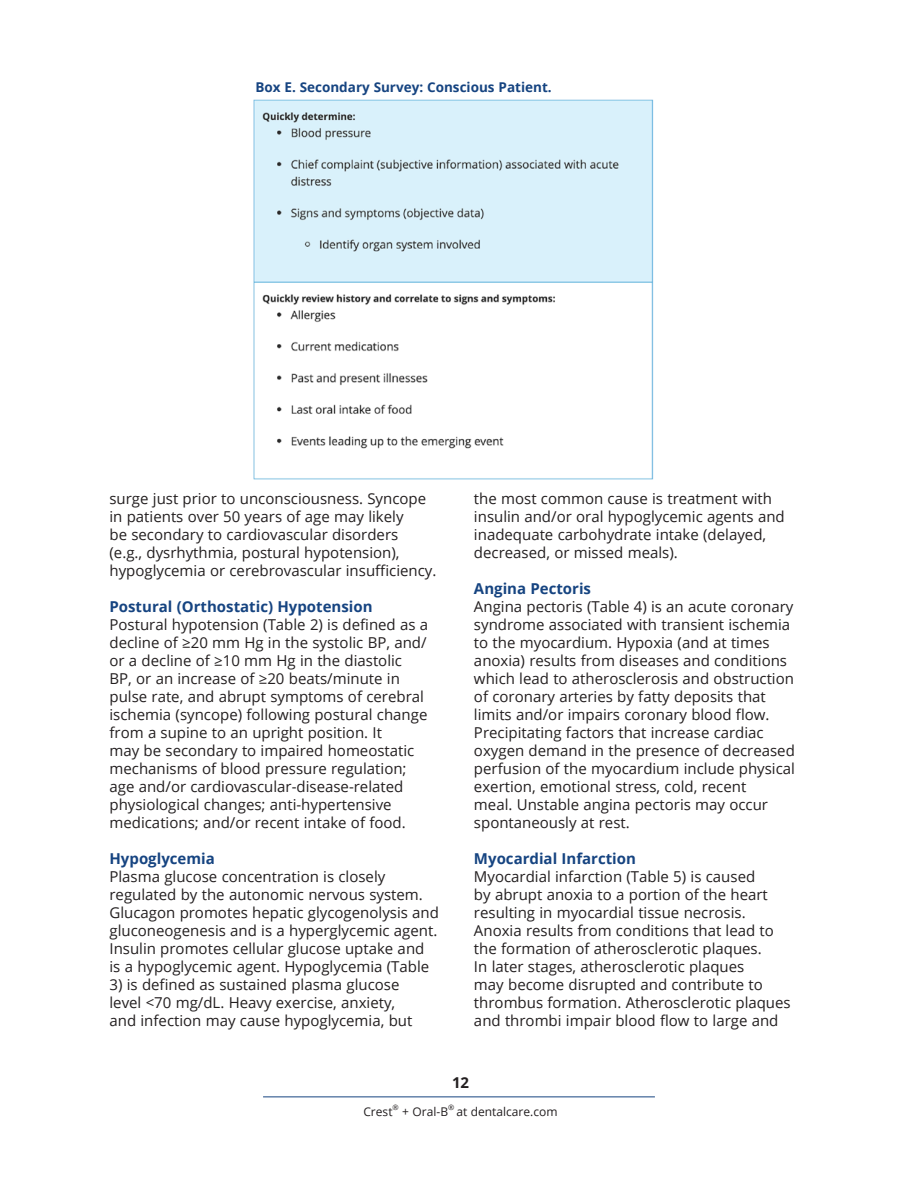
<style>
.page{position:relative;width:918px;height:1188px;background:#fff}
.page>*{position:absolute;margin:0;border:0;box-sizing:border-box;transform-origin:0 0}
.Main_Body{font:15px/18px "Open Sans";color:#231f20}
.Main_Body-2{font:700 15px "Open Sans";color:#164481}
.t1{font:700 15px "Open Sans";color:#231f20}
.Figure{font:700 13.5px "Open Sans";color:#164481}
.t2{font:12px "Open Sans";color:#231f20}
.t3{font:7.5px "Open Sans";color:#231f20}
</style>
<div class="page">
<hr style="left:263px;top:1096px;width:392px;height:1px;background:#164481">
<img style="left:253px;top:99px;width:401px;height:381px">
<p class="Figure" style="left:255px;top:77px;width:298px">Box E. Secondary Survey: Conscious Patient.</p>
<p class="Main_Body" style="left:109px;top:489px;width:328px">surge just prior to unconsciousness. Syncope in patients over 50 years of age may likely<br>be secondary to cardiovascular disorders<br>(e.g., dysrhythmia, postural hypotension), hypoglycemia or cerebrovascular insufficiency.</p>
<p class="Main_Body-2" style="left:109px;top:596px;width:265px">Postural (Orthostatic) Hypotension</p>
<p class="Main_Body" style="left:109px;top:615px;width:320px">Postural hypotension (Table 2) is defined as a decline of ≥20 mm Hg in the systolic BP, and/ or a decline of ≥10 mm Hg in the diastolic BP, or an increase of ≥20 beats/minute in pulse rate, and abrupt symptoms of cerebral ischemia (syncope) following postural change from a supine to an upright position. It<br>may be secondary to impaired homeostatic mechanisms of blood pressure regulation; age and/or cardiovascular-disease-related physiological changes; anti-hypertensive medications; and/or recent intake of food.</p>
<p class="Main_Body-2" style="left:109px;top:848px;width:107px">Hypoglycemia</p>
<p class="Main_Body" style="left:109px;top:867px;width:331px">Plasma glucose concentration is closely regulated by the autonomic nervous system.<br>Glucagon promotes hepatic glycogenolysis and gluconeogenesis and is a hyperglycemic agent.<br>Insulin promotes cellular glucose uptake and is a hypoglycemic agent. Hypoglycemia (Table</p>
<p class="Main_Body" style="left:109px;top:975px;width:304px">3) is defined as sustained plasma glucose level &lt;70 mg/dL. Heavy exercise, anxiety, and infection may cause hypoglycemia, but</p>
<p class="Main_Body" style="left:474px;top:489px;width:312px">the most common cause is treatment with insulin and/or oral hypoglycemic agents and inadequate carbohydrate intake (delayed, decreased, or missed meals).</p>
<p class="Main_Body-2" style="left:474px;top:578px;width:119px">Angina Pectoris</p>
<p class="Main_Body" style="left:474px;top:597px;width:323px">Angina pectoris (Table 4) is an acute coronary syndrome associated with transient ischemia to the myocardium. Hypoxia (and at times anoxia) results from diseases and conditions which lead to atherosclerosis and obstruction of coronary arteries by fatty deposits that limits and/or impairs coronary blood flow.<br>Precipitating factors that increase cardiac oxygen demand in the presence of decreased perfusion of the myocardium include physical exertion, emotional stress, cold, recent<br>meal. Unstable angina pectoris may occur spontaneously at rest.</p>
<p class="Main_Body-2" style="left:474px;top:848px;width:163px">Myocardial Infarction</p>
<p class="Main_Body" style="left:474px;top:867px;width:318px">Myocardial infarction (Table 5) is caused<br>by abrupt anoxia to a portion of the heart resulting in myocardial tissue necrosis.<br>Anoxia results from conditions that lead to the formation of atherosclerotic plaques.<br>In later stages, atherosclerotic plaques<br>may become disrupted and contribute to thrombus formation. Atherosclerotic plaques and thrombi impair blood flow to large and</p>
<p class="t1" style="left:452px;top:1072px;width:19px">12</p>
<p class="t2" style="left:363px;top:1103px;width:31px">Crest</p>
<p class="t3" style="left:393px;top:1102px;width:8px">®</p>
<p class="t2" style="left:402px;top:1103px;width:47px">+ Oral-B</p>
<p class="t3" style="left:448px;top:1102px;width:8px">®</p>
<p class="t2" style="left:457px;top:1103px;width:103px">at dentalcare.com</p>
</div>
